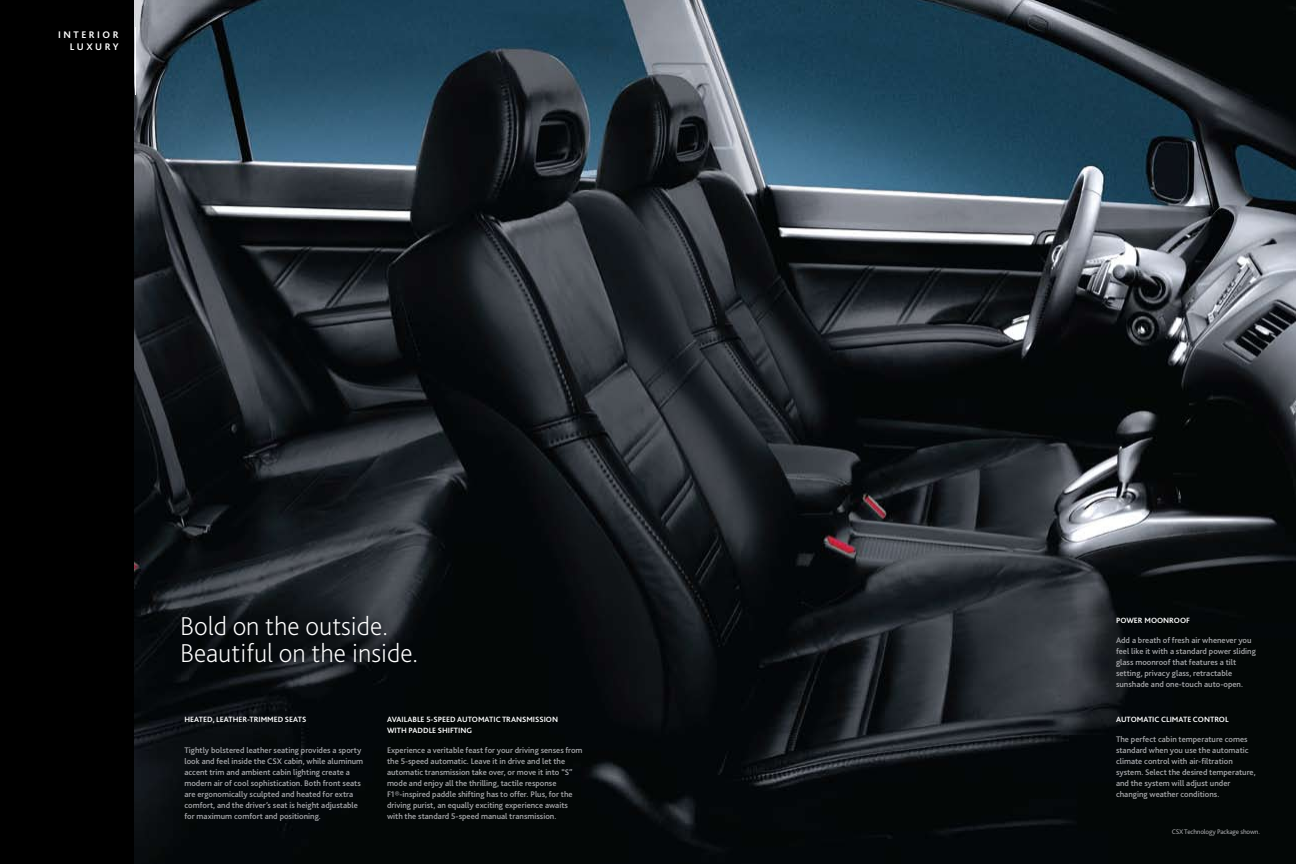
<style>
.page{position:relative;width:1296px;height:864px;background:#fff}
.page>*{position:absolute;margin:0;border:0;box-sizing:border-box;transform-origin:0 0}
.t1{font:200 27px/27.5px "Bliss 2";color:#fff}
.t2{font:700 10px/12px "Bliss 2";letter-spacing:.25em;color:#fff;text-align:right}
.t3{font:500 8.5px/11px "Bliss 2";color:#a8a9ac}
.t4{font:700 8px/11px "Bliss 2";color:#fff}
.t5{font:7px "Bliss 2";letter-spacing:-.02em;color:#a8a9ac}
</style>
<div class="page">
<div style="left:0;top:0;width:135px;height:864px;background:#000"></div>
<img style="left:135px;top:0;width:1161px;height:864px">
<hr style="left:135px;top:27px;width:1px;height:68px;background:#fff">
<p class="t2" style="left:58px;top:29px;width:62px">INTERIOR<br>LUXURY</p>
<h1 class="t1" style="left:180px;top:612px;width:240px">Bold on the outside.<br>Beautiful on the inside.</h1>
<p class="t4" style="left:184px;top:714px;width:123px">HEATED, LEATHER-TRIMMED SEATS</p>
<p class="t3" style="left:184px;top:744px;width:180px">Tightly bolstered leather seating provides a sporty look and feel inside the CSX cabin, while aluminum accent trim and ambient cabin lighting create a modern air of cool sophistication. Both front seats are ergonomically sculpted and heated for extra comfort, and the driver’s seat is height adjustable for maximum comfort and positioning.</p>
<p class="t4" style="left:387px;top:714px;width:173px">AVAILABLE 5-SPEED AUTOMATIC TRANSMISSION<br>WITH PADDLE SHIFTING</p>
<p class="t3" style="left:387px;top:744px;width:197px">Experience a veritable feast for your driving senses from the 5-speed automatic. Leave it in drive and let the automatic transmission take over, or move it into “S” mode and enjoy all the thrilling, tactile response F1®-inspired paddle shifting has to offer. Plus, for the driving purist, an equally exciting experience awaits with the standard 5-speed manual transmission.</p>
<p class="t4" style="left:1116px;top:614px;width:76px">POWER MOONROOF</p>
<p class="t3" style="left:1116px;top:634px;width:141px">Add a breath of fresh air whenever you feel like it with a standard power sliding glass moonroof that features a tilt setting, privacy glass, retractable sunshade and one-touch auto-open.</p>
<p class="t4" style="left:1116px;top:714px;width:114px">AUTOMATIC CLIMATE CONTROL</p>
<p class="t3" style="left:1116px;top:733px;width:141px">The perfect cabin temperature comes standard when you use the automatic climate control with air-filtration system. Select the desired temperature, and the system will adjust under changing weather conditions.</p>
<p class="t5" style="left:1172px;top:828px;width:90px">CSX Technology Package shown.</p>
</div>
